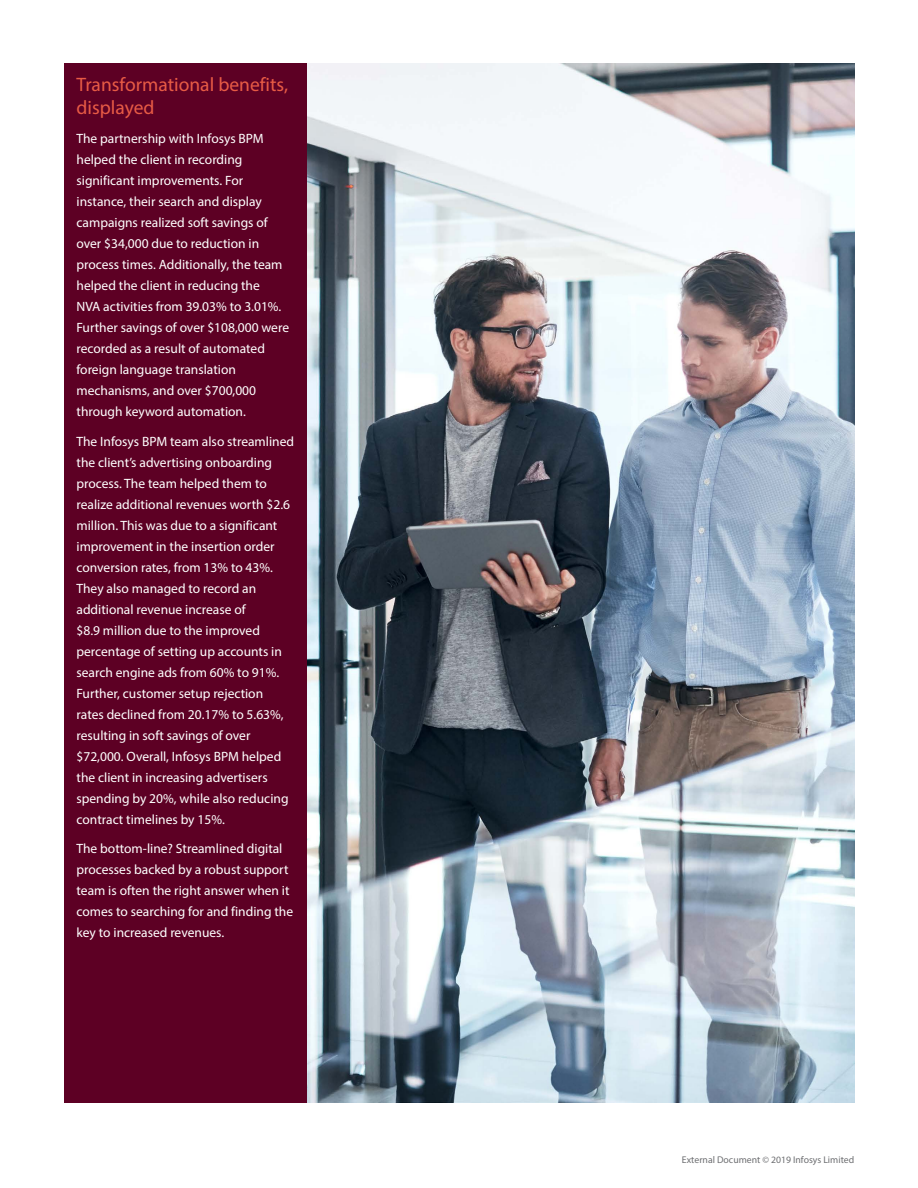
<style>
.page{position:relative;width:918px;height:1188px;background:#fff}
.page>*{position:absolute;margin:0;border:0;box-sizing:border-box;transform-origin:0 0}
.t1{font:19.5px/22.5px "Myriad Pro";color:#e75b45}
.t2{font:13.5px/21px "Myriad Pro";color:#fff}
.t3{font:9.75px "Myriad Pro";color:#6d6e71}
</style>
<div class="page">
<div style="left:64px;top:64px;width:243px;height:1039px;background:#5d0024"></div>
<img style="left:307px;top:64px;width:547px;height:1039px">
<h1 class="t1" style="left:77px;top:73px;width:213px">Transformational benefits, displayed</h1>
<p class="t2" style="left:77px;top:128px;width:214px">The partnership with Infosys BPM helped the client in recording significant improvements. For instance, their search and display campaigns realized soft savings of over $34,000 due to reduction in process times. Additionally, the team helped the client in reducing the<br>NVA activities from 39.03% to 3.01%.<br>Further savings of over $108,000 were recorded as a result of automated foreign language translation mechanisms, and over $700,000 through keyword automation.</p>
<p class="t2" style="left:77px;top:431px;width:219px">The Infosys BPM team also streamlined the client’s advertising onboarding process. The team helped them to realize additional revenues worth $2.6 million. This was due to a significant improvement in the insertion order conversion rates, from 13% to 43%.<br>They also managed to record an additional revenue increase of<br>$8.9 million due to the improved percentage of setting up accounts in search engine ads from 60% to 91%.<br>Further, customer setup rejection<br>rates declined from 20.17% to 5.63%, resulting in soft savings of over $72,000. Overall, Infosys BPM helped the client in increasing advertisers spending by 20%, while also reducing contract timelines by 15%.</p>
<p class="t2" style="left:77px;top:838px;width:218px">The bottom-line? Streamlined digital processes backed by a robust support team is often the right answer when it comes to searching for and finding the key to increased revenues.</p>
<p class="t3" style="left:682px;top:1154px;width:174px">External Document © 2019 Infosys Limited</p>
</div>
